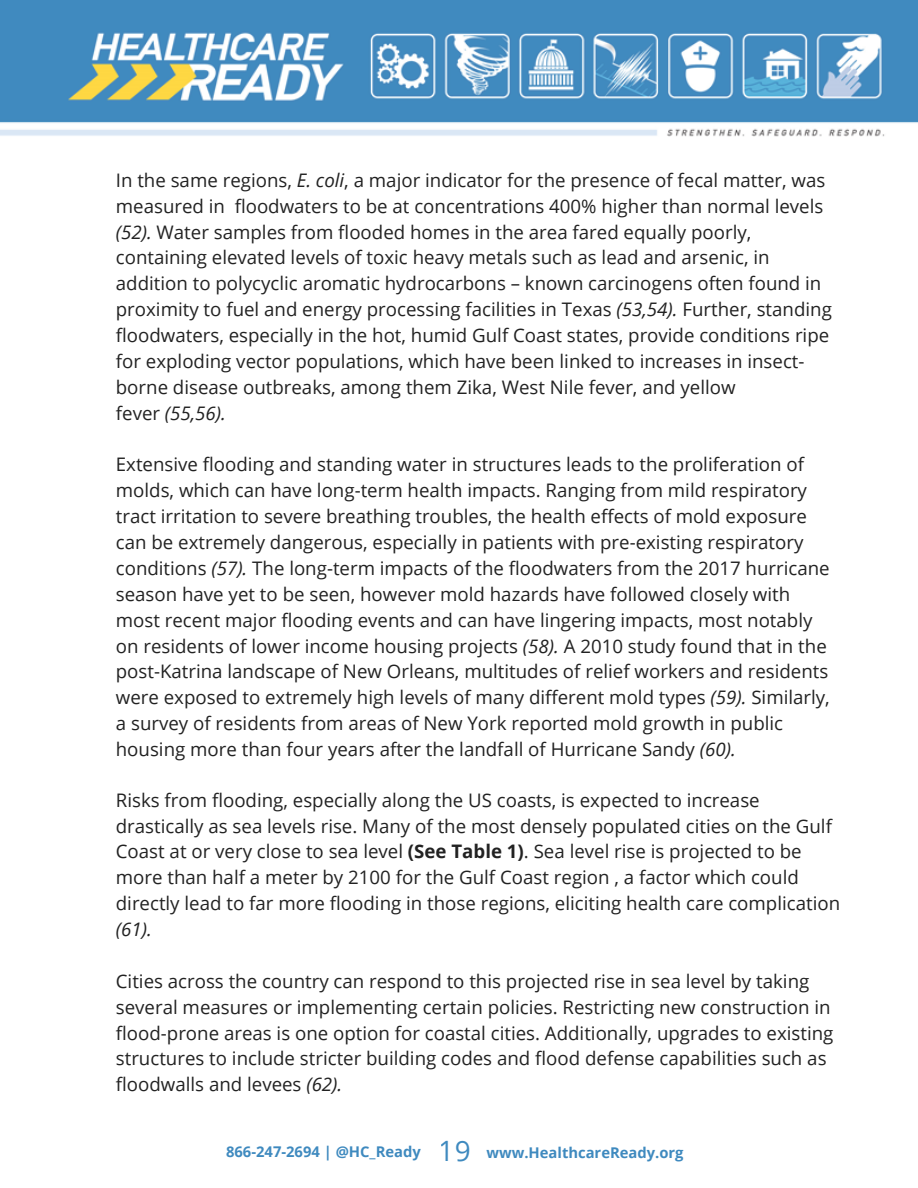
<style>
.page{position:relative;width:918px;height:1188px;background:#fff}
.page>*{position:absolute;margin:0;border:0;box-sizing:border-box;transform-origin:0 0}
.t1{font:18.75px/25.8px "Open Sans";color:#222}
.t2{font:italic 18.75px "Open Sans";color:#222}
.t3{font:700 14.85px "Open Sans";color:#0064aa}
.s1{font-style:italic}
.s2{font-weight:700}
.s3{font-weight:400;font-size:28.05px}
</style>
<div class="page">
<img style="left:0;top:0;width:918px;height:137px">
<p class="t1" style="left:116px;top:167px;width:718px">In the same regions, <span class="s1">E. coli</span>, a major indicator for the presence of fecal matter, was measured in floodwaters to be at concentrations 400% higher than normal levels <span class="s1">(52).</span> Water samples from flooded homes in the area fared equally poorly, containing elevated levels of toxic heavy metals such as lead and arsenic, in addition to polycyclic aromatic hydrocarbons – known carcinogens often found in proximity to fuel and energy processing facilities in Texas <span class="s1">(53,54).</span> Further, standing floodwaters, especially in the hot, humid Gulf Coast states, provide conditions ripe for exploding vector populations, which have been linked to increases in insect&shy;borne disease outbreaks, among them Zika, West Nile fever, and yellow<br>fever <span class="s1">(55,56).</span></p>
<p class="t1" style="left:116px;top:451px;width:716px">Extensive flooding and standing water in structures leads to the proliferation of molds, which can have long-term health impacts. Ranging from mild respiratory tract irritation to severe breathing troubles, the health effects of mold exposure can be extremely dangerous, especially in patients with pre-existing respiratory conditions <span class="s1">(57).</span> The long-term impacts of the floodwaters from the 2017 hurricane season have yet to be seen, however mold hazards have followed closely with most recent major flooding events and can have lingering impacts, most notably on residents of lower income housing projects <span class="s1">(58).</span> A 2010 study found that in the post-Katrina landscape of New Orleans, multitudes of relief workers and residents were exposed to extremely high levels of many different mold types <span class="s1">(59).</span> Similarly, a survey of residents from areas of New York reported mold growth in public housing more than four years after the landfall of Hurricane Sandy <span class="s1">(60).</span></p>
<p class="t1" style="left:116px;top:786px;width:726px">Risks from flooding, especially along the US coasts, is expected to increase drastically as sea levels rise. Many of the most densely populated cities on the Gulf Coast at or very close to sea level <span class="s2">(See Table 1)</span>. Sea level rise is projected to be more than half a meter by 2100 for the Gulf Coast region , a factor which could directly lead to far more flooding in those regions, eliciting health care complication</p>
<p class="t2" style="left:116px;top:916px;width:37px">(61).</p>
<p class="t1" style="left:116px;top:968px;width:719px">Cities across the country can respond to this projected rise in sea level by taking several measures or implementing certain policies. Restricting new construction in flood-prone areas is one option for coastal cities. Additionally, upgrades to existing structures to include stricter building codes and flood defense capabilities such as floodwalls and levees <span class="s1">(62).</span></p>
<p class="t3" style="left:226px;top:1142px;width:459px">866-247-2694 | @HC_Ready <span class="s3">19</span> www.HealthcareReady.org</p>
</div>
